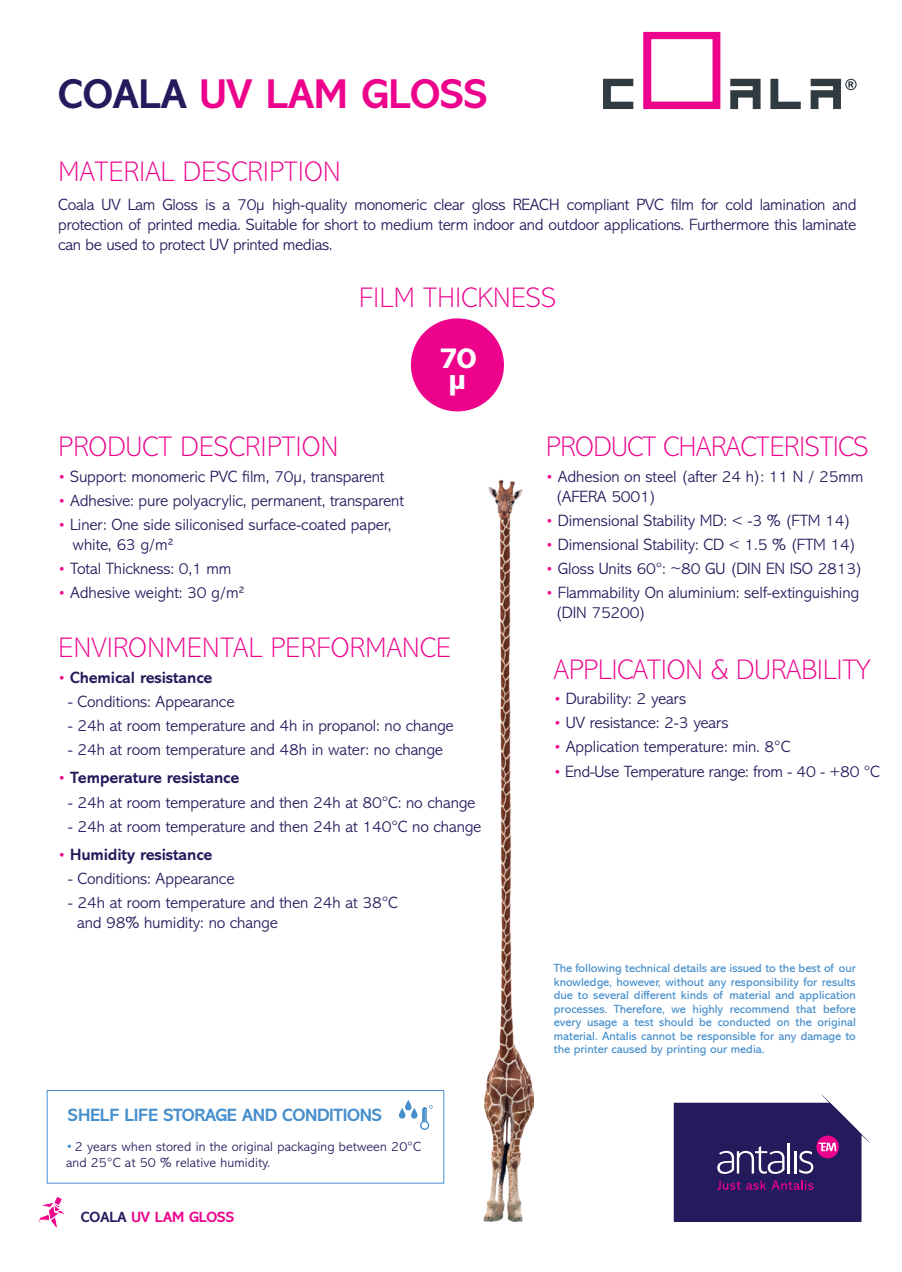
<style>
.page{position:relative;width:902px;height:1272px;background:#fff}
.page>*{position:absolute;margin:0;border:0;box-sizing:border-box;transform-origin:0 0}
.t1{font:700 42px "Abadi MT Pro";color:#ed028c}
.t2{font:800 30px "Abadi MT Pro";color:#fff}
.t3{font:200 28.5px "Abadi MT Pro";color:#ed028c}
.t4{font:200 28.5px "Abadi MT Pro";letter-spacing:-.02em;color:#ed028c}
.t5{font:700 18px "Abadi MT Pro";letter-spacing:-.02em;color:#468fcc}
.t6{font:300 16.5px/19.8px "Abadi MT Pro";letter-spacing:-.01em;color:#231b5c}
.t7{font:700 16.5px "Abadi MT Pro";letter-spacing:-.01em;color:#231b5c}
.t8{font:700 15px "Abadi MT Pro";color:#ed028c}
.t9{font:300 13.5px/16.2px "Abadi MT Pro";letter-spacing:.01em;color:#231b5c}
.t10{font:12px/13.5px "Abadi MT Pro";color:#468fcc;text-align:justify}
.s1{color:#231b5c}
.s2{font-size:15px;color:#ed028c}
.s3{font-weight:300;font-size:15px;color:#ed028c}
.s4{color:#468fcc}
</style>
<div class="page">
<svg style="left:603px;top:79px;width:30px;height:30px"></svg>
<svg style="left:770px;top:79px;width:30px;height:30px"></svg>
<svg style="left:730px;top:79px;width:30px;height:30px"></svg>
<svg style="left:643px;top:32px;width:77px;height:77px"></svg>
<svg style="left:810px;top:79px;width:46px;height:30px"></svg>
<img style="left:483px;top:480px;width:50px;height:742px">
<svg style="left:673px;top:1094px;width:197px;height:127px;background:#4c4078"></svg>
<svg style="left:39px;top:1196px;width:26px;height:32px"></svg>
<div style="left:411px;top:318px;width:93px;height:93px;background:#ed028c;border-radius:50%"></div>
<div style="left:47px;top:1090px;width:397px;height:93px;border:1px solid #468fcc"></div>
<svg style="left:405px;top:1099px;width:6px;height:11px"></svg>
<svg style="left:399px;top:1107px;width:6px;height:11px"></svg>
<svg style="left:411px;top:1107px;width:6px;height:11px"></svg>
<svg style="left:420px;top:1105px;width:12px;height:24px"></svg>
<p class="t1" style="left:58px;top:70px;width:431px"><span class="s1">COALA</span> UV LAM GLOSS</p>
<p class="t3" style="left:58px;top:156px;width:284px">MATERIAL DESCRIPTION</p>
<p class="t6" style="left:58px;top:195px;width:799px;text-align:justify">Coala UV Lam Gloss is a 70µ high-quality monomeric clear gloss REACH compliant PVC film for cold lamination and protection of printed media. Suitable for short to medium term indoor and outdoor applications. Furthermore this laminate can be used to protect UV printed medias.</p>
<p class="t3" style="left:358px;top:282px;width:199px">FILM THICKNESS</p>
<p class="t2" style="left:438px;top:341px;width:39px">70</p>
<p class="t2" style="left:448px;top:362px;width:20px">μ</p>
<p class="t3" style="left:58px;top:431px;width:282px">PRODUCT DESCRIPTION</p>
<p class="t4" style="left:546px;top:431px;width:324px">PRODUCT CHARACTERISTICS</p>
<p class="t6" style="left:58px;top:466px;width:328px"><span class="s2">•</span> Support: monomeric PVC film, 70µ, transparent</p>
<p class="t6" style="left:58px;top:490px;width:347px"><span class="s2">•</span> Adhesive: pure polyacrylic, permanent, transparent</p>
<p class="t6" style="left:72px;top:515px;width:320px;text-indent:-14px"><span class="s2">•</span> Liner: One side siliconised surface-coated paper, white, 63 g/m²</p>
<p class="t6" style="left:58px;top:558px;width:175px"><span class="s2">•</span> Total Thickness: 0,1 mm</p>
<p class="t6" style="left:58px;top:582px;width:188px"><span class="s2">•</span> Adhesive weight: 30 g/m²</p>
<p class="t3" style="left:58px;top:632px;width:394px">ENVIRONMENTAL PERFORMANCE</p>
<p class="t7" style="left:58px;top:668px;width:156px"><span class="s3">•</span> Chemical resistance</p>
<p class="t6" style="left:68px;top:692px;width:168px">- Conditions: Appearance</p>
<p class="t6" style="left:68px;top:716px;width:387px">- 24h at room temperature and 4h in propanol: no change</p>
<p class="t6" style="left:68px;top:740px;width:377px">- 24h at room temperature and 48h in water: no change</p>
<p class="t7" style="left:58px;top:768px;width:183px"><span class="s3">•</span> Temperature resistance</p>
<p class="t6" style="left:68px;top:792px;width:409px">- 24h at room temperature and then 24h at 80°C: no change</p>
<p class="t6" style="left:68px;top:816px;width:415px">- 24h at room temperature and then 24h at 140°C no change</p>
<p class="t7" style="left:58px;top:844px;width:156px"><span class="s3">•</span> Humidity resistance</p>
<p class="t6" style="left:68px;top:868px;width:168px">- Conditions: Appearance</p>
<p class="t6" style="left:77px;top:892px;width:322px;text-indent:-9px">- 24h at room temperature and then 24h at 38°C and 98% humidity: no change</p>
<p class="t5" style="left:68px;top:1104px;width:315px">SHELF LIFE STORAGE AND CONDITIONS</p>
<p class="t9" style="left:66px;top:1138px;width:356px"><span class="s4">•</span> 2 years when stored in the original packaging between 20°C and 25°C at 50 % relative humidity.</p>
<p class="t8" style="left:81px;top:1207px;width:155px"><span class="s1">COALA</span> UV LAM GLOSS</p>
<p class="t6" style="left:555px;top:466px;width:309px;text-indent:-9px"><span class="s2">•</span> Adhesion on steel (after 24 h): 11 N / 25mm (AFERA 5001)</p>
<p class="t6" style="left:546px;top:510px;width:306px"><span class="s2">•</span> Dimensional Stability MD: &lt; -3 % (FTM 14)</p>
<p class="t6" style="left:546px;top:534px;width:312px"><span class="s2">•</span> Dimensional Stability: CD &lt; 1.5 % (FTM 14)</p>
<p class="t6" style="left:546px;top:558px;width:318px"><span class="s2">•</span> Gloss Units 60°: ~80 GU (DIN EN ISO 2813)</p>
<p class="t6" style="left:555px;top:582px;width:305px;text-indent:-9px"><span class="s2">•</span> Flammability On aluminium: self-extinguishing (DIN 75200)</p>
<p class="t3" style="left:553px;top:653px;width:318px">APPLICATION &amp; DURABILITY</p>
<p class="t6" style="left:553px;top:689px;width:134px"><span class="s2">•</span> Durability: 2 years</p>
<p class="t6" style="left:553px;top:713px;width:176px"><span class="s2">•</span> UV resistance: 2-3 years</p>
<p class="t6" style="left:553px;top:737px;width:238px"><span class="s2">•</span> Application temperature: min. 8°C</p>
<p class="t6" style="left:553px;top:761px;width:327px"><span class="s2">•</span> End-Use Temperature range: from - 40 - +80 °C</p>
<p class="t10" style="left:553px;top:961px;width:303px">The following technical details are issued to the best of our knowledge, however, without any responsibility for results due to several different kinds of material and application processes. Therefore, we highly recommend that before every usage a test should be conducted on the original material. Antalis cannot be responsible for any damage to the printer caused by printing our media.</p>
</div>
